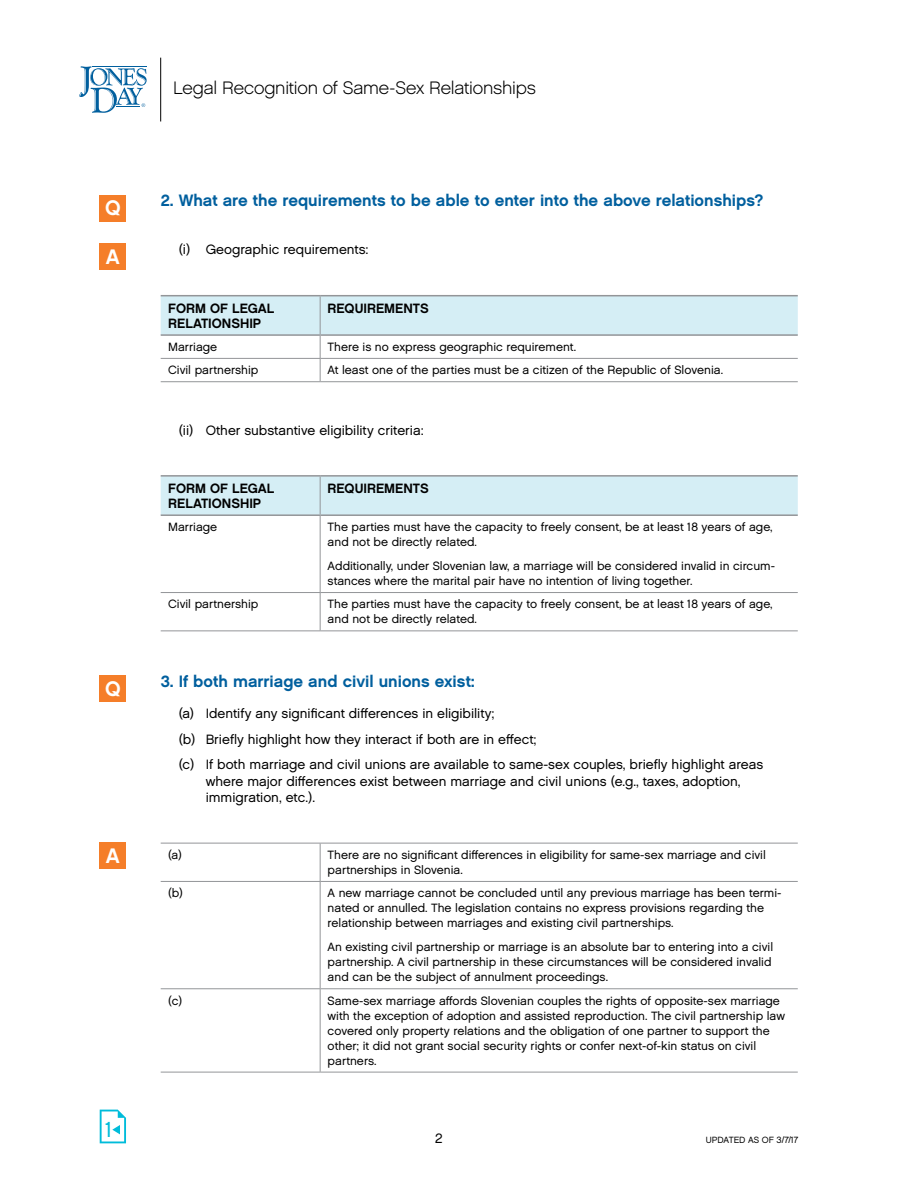
<style>
.page{position:relative;width:918px;height:1188px;background:#fff}
.page>*{position:absolute;margin:0;border:0;box-sizing:border-box;transform-origin:0 0}
.t1{font:21.75px "Chalet London Nineteen Sixty";color:#00bcda}
.t2{font:21px "Chalet New York Nineteen Sixty";color:#fff}
.t3{font:18px "Chalet English Channel";letter-spacing:-.01em;color:#000}
.t4{font:16.5px "Chalet New York Nineteen Sixty";color:#005f9e}
.Lettered_List_WL_No{font:13.5px/16.5px "Chalet London Nineteen Sixty";color:#000}
.TBL_HEAD_B{font:13.5px/15px "Chalet New York Nineteen Sixty";color:#000}
.TBL_BC{font:12px/15px "Chalet London Nineteen Sixty";color:#000}
.t5{font:9px "Chalet London Nineteen Sixty";color:#000}
</style>
<div class="page">
<hr style="left:161px;top:381px;width:159px;height:1px;background:#939598">
<hr style="left:320px;top:381px;width:478px;height:1px;background:#939598">
<svg style="left:161px;top:296px;width:637px;height:85px"></svg>
<hr style="left:320px;top:295px;width:478px;height:1px;background:#939598">
<hr style="left:320px;top:334px;width:478px;height:2px;background:#939598">
<hr style="left:161px;top:295px;width:159px;height:1px;background:#939598">
<hr style="left:161px;top:334px;width:159px;height:2px;background:#939598">
<hr style="left:320px;top:296px;width:1px;height:38px;background:#939598">
<div style="left:161px;top:477px;width:637px;height:37px;background:#d5eef5"></div>
<hr style="left:161px;top:592px;width:159px;height:1px;background:#939598">
<hr style="left:320px;top:592px;width:478px;height:1px;background:#939598">
<hr style="left:161px;top:630px;width:159px;height:1px;background:#939598">
<hr style="left:320px;top:630px;width:478px;height:1px;background:#939598">
<hr style="left:320px;top:516px;width:1px;height:76px;background:#939598">
<hr style="left:320px;top:593px;width:1px;height:37px;background:#939598">
<hr style="left:320px;top:475px;width:478px;height:2px;background:#939598">
<hr style="left:320px;top:514px;width:478px;height:2px;background:#939598">
<hr style="left:161px;top:475px;width:159px;height:2px;background:#939598">
<hr style="left:161px;top:514px;width:159px;height:2px;background:#939598">
<hr style="left:320px;top:477px;width:1px;height:37px;background:#939598">
<hr style="left:161px;top:881px;width:159px;height:1px;background:#939598">
<hr style="left:320px;top:881px;width:478px;height:1px;background:#939598">
<hr style="left:161px;top:988px;width:159px;height:1px;background:#939598">
<hr style="left:320px;top:988px;width:478px;height:1px;background:#939598">
<hr style="left:161px;top:843px;width:159px;height:1px;background:#939598">
<hr style="left:320px;top:843px;width:478px;height:1px;background:#939598">
<hr style="left:320px;top:843px;width:1px;height:38px;background:#939598">
<hr style="left:320px;top:882px;width:1px;height:106px;background:#939598">
<hr style="left:320px;top:989px;width:1px;height:83px;background:#939598">
<hr style="left:161px;top:1072px;width:159px;height:1px;background:#939598">
<hr style="left:320px;top:1072px;width:478px;height:1px;background:#939598">
<div style="left:100px;top:195px;width:26px;height:26px;background:#f57e29"></div>
<div style="left:100px;top:244px;width:26px;height:26px;background:#f57e29"></div>
<div style="left:100px;top:675px;width:26px;height:27px;background:#f57e29"></div>
<div style="left:100px;top:843px;width:26px;height:26px;background:#f57e29"></div>
<hr style="left:160px;top:58px;width:1px;height:63px;background:#000">
<svg style="left:79px;top:66px;width:68px;height:47px"></svg>
<svg style="left:100px;top:1110px;width:26px;height:33px"></svg>
<p class="t2" style="left:105px;top:195px;width:17px">Q</p>
<p class="t2" style="left:106px;top:244px;width:16px">A</p>
<p class="t2" style="left:105px;top:676px;width:17px">Q</p>
<p class="t2" style="left:106px;top:843px;width:16px">A</p>
<p class="t1" style="left:105px;top:1116px;width:9px">1</p>
<p class="t3" style="left:173px;top:77px;width:364px">Legal Recognition of Same-Sex Relationships</p>
<p class="t4" style="left:161px;top:191px;width:604px">2. What are the requirements to be able to enter into the above relationships?</p>
<p class="Lettered_List_WL_No" style="left:179px;top:241px;width:191px">(i) Geographic requirements:</p>
<p class="TBL_HEAD_B" style="left:168px;top:300px;width:108px">FORM OF LEGAL<br>RELATIONSHIP</p>
<p class="TBL_HEAD_B" style="left:328px;top:300px;width:103px">REQUIREMENTS</p>
<p class="TBL_BC" style="left:168px;top:339px;width:51px">Marriage</p>
<p class="TBL_BC" style="left:328px;top:339px;width:250px">There is no express geographic requirement.</p>
<p class="TBL_BC" style="left:168px;top:362px;width:92px">Civil partnership</p>
<p class="TBL_BC" style="left:328px;top:362px;width:397px">At least one of the parties must be a citizen of the Republic of Slovenia.</p>
<p class="Lettered_List_WL_No" style="left:179px;top:422px;width:247px">(ii) Other substantive eligibility criteria:</p>
<p class="TBL_HEAD_B" style="left:168px;top:480px;width:108px">FORM OF LEGAL<br>RELATIONSHIP</p>
<p class="TBL_HEAD_B" style="left:328px;top:480px;width:103px">REQUIREMENTS</p>
<p class="TBL_BC" style="left:168px;top:519px;width:51px">Marriage</p>
<p class="TBL_BC" style="left:328px;top:519px;width:447px">The parties must have the capacity to freely consent, be at least 18 years of age, and not be directly related.</p>
<p class="TBL_BC" style="left:328px;top:558px;width:449px">Additionally, under Slovenian law, a marriage will be considered invalid in circum&shy;stances where the marital pair have no intention of living together.</p>
<p class="TBL_BC" style="left:168px;top:597px;width:92px">Civil partnership</p>
<p class="TBL_BC" style="left:328px;top:597px;width:447px">The parties must have the capacity to freely consent, be at least 18 years of age, and not be directly related.</p>
<p class="t4" style="left:161px;top:671px;width:316px">3. If both marriage and civil unions exist:</p>
<p class="Lettered_List_WL_No" style="left:179px;top:705px;width:317px">(a) Identify any significant differences in eligibility;</p>
<p class="Lettered_List_WL_No" style="left:179px;top:731px;width:359px">(b) Briefly highlight how they interact if both are in effect;</p>
<p class="Lettered_List_WL_No" style="left:206px;top:756px;width:559px;text-indent:-27px">(c) If both marriage and civil unions are available to same-sex couples, briefly highlight areas where major differences exist between marriage and civil unions (e.g., taxes, adoption, immigration, etc.).</p>
<p class="TBL_BC" style="left:168px;top:847px;width:15px">(a)</p>
<p class="TBL_BC" style="left:328px;top:847px;width:440px">There are no significant differences in eligibility for same-sex marriage and civil partnerships in Slovenia.</p>
<p class="TBL_BC" style="left:168px;top:886px;width:16px">(b)</p>
<p class="TBL_BC" style="left:328px;top:886px;width:455px">A new marriage cannot be concluded until any previous marriage has been termi&shy;nated or annulled. The legislation contains no express provisions regarding the relationship between marriages and existing civil partnerships.</p>
<p class="TBL_BC" style="left:328px;top:940px;width:447px">An existing civil partnership or marriage is an absolute bar to entering into a civil partnership. A civil partnership in these circumstances will be considered invalid and can be the subject of annulment proceedings.</p>
<p class="TBL_BC" style="left:168px;top:993px;width:15px">(c)</p>
<p class="TBL_BC" style="left:328px;top:993px;width:459px">Same-sex marriage affords Slovenian couples the rights of opposite-sex marriage with the exception of adoption and assisted reproduction. The civil partnership law covered only property relations and the obligation of one partner to support the other; it did not grant social security rights or confer next-of-kin status on civil partners.</p>
<p class="Lettered_List_WL_No" style="left:435px;top:1130px;width:9px">2</p>
<p class="t5" style="left:706px;top:1135px;width:94px">UPDATED AS OF 3/7/17</p>
</div>
